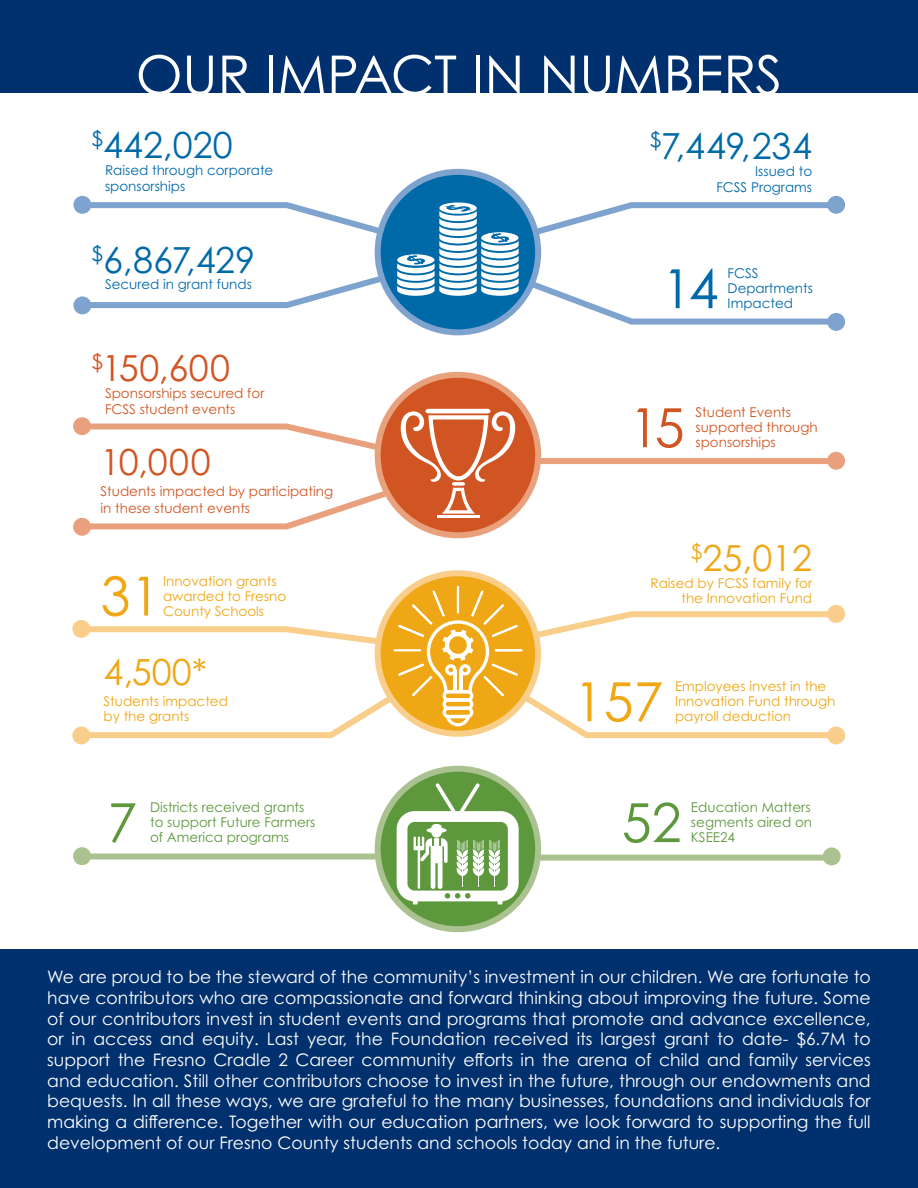
<style>
.page{position:relative;width:918px;height:1188px;background:#fff}
.page>*{position:absolute;margin:0;border:0;box-sizing:border-box;transform-origin:0 0}
.t1{font:54px "Century Gothic Pro";letter-spacing:-.005em;color:#fff}
.t2{font:54px "Century Gothic Pro";color:#efa715}
.t3{font:54px "Century Gothic Pro";color:#5e983d}
.t4{font:54px "Century Gothic Pro";color:#d15522}
.t5{font:54px "Century Gothic Pro";color:#006aa9}
.t6{font:36px "Century Gothic Pro";color:#006aa9}
.t7{font:36px "Century Gothic Pro";letter-spacing:.015em;color:#d15522}
.t8{font:36px "Century Gothic Pro";color:#efa715}
.t9{font:17.25px/20.7px "Century Gothic Pro";color:#fff;text-align:justify}
.t10{font:13.5px/15px "Century Gothic Pro";color:#efa715}
.t11{font:13.5px/15px "Century Gothic Pro";color:#d15522}
.t12{font:13.5px/15px "Century Gothic Pro";color:#5e983d}
.t13{font:13.5px/16.5px "Century Gothic Pro";color:#006aa9}
</style>
<div class="page">
<div style="left:72px;top:727px;width:18px;height:17px;background:#f8ce8a;border-radius:50%"></div>
<svg style="left:72px;top:620px;width:18px;height:18px"></svg>
<svg style="left:73px;top:296px;width:18px;height:18px"></svg>
<svg style="left:73px;top:196px;width:18px;height:18px"></svg>
<div style="left:827px;top:313px;width:18px;height:18px;background:#7ea3ce;border-radius:50%"></div>
<div style="left:827px;top:196px;width:18px;height:18px;background:#7ea3ce;border-radius:50%"></div>
<div style="left:455px;top:855px;width:377px;height:6px;background:#a9c28f"></div>
<div style="left:82px;top:853px;width:377px;height:6px;background:#a9c28f"></div>
<svg style="left:73px;top:518px;width:18px;height:18px"></svg>
<div style="left:0;top:0;width:918px;height:93px;background:#00306d"></div>
<div style="left:0;top:949px;width:918px;height:239px;background:#00306d"></div>
<div style="left:378px;top:172px;width:160px;height:160px;background:#006aa9;border-radius:50%"></div>
<svg style="left:76px;top:199px;width:766px;height:129px"></svg>
<div style="left:375px;top:169px;width:166px;height:166px;border:6px solid #7ea3ce;border-radius:50%"></div>
<svg style="left:378px;top:769px;width:160px;height:160px;fill:#5e983d"></svg>
<svg style="left:397px;top:783px;width:122px;height:121px"></svg>
<div style="left:375px;top:766px;width:166px;height:166px;border:6px solid #a9c28f;border-radius:50%"></div>
<div style="left:73px;top:417px;width:18px;height:18px;background:#e8a17c;border-radius:50%"></div>
<div style="left:459px;top:458px;width:377px;height:6px;background:#e8a17c"></div>
<div style="left:827px;top:452px;width:18px;height:18px;background:#e8a17c;border-radius:50%"></div>
<div style="left:73px;top:847px;width:18px;height:18px;background:#a9c28f;border-radius:50%"></div>
<div style="left:378px;top:375px;width:160px;height:160px;background:#d15522;border-radius:50%"></div>
<svg style="left:76px;top:409px;width:441px;height:123px"></svg>
<div style="left:375px;top:372px;width:166px;height:166px;border:6px solid #e8a17c;border-radius:50%"></div>
<div style="left:823px;top:847px;width:18px;height:18px;background:#a9c28f;border-radius:50%"></div>
<div style="left:827px;top:727px;width:18px;height:17px;background:#f8ce8a;border-radius:50%"></div>
<div style="left:827px;top:605px;width:18px;height:18px;background:#f8ce8a;border-radius:50%"></div>
<svg style="left:378px;top:573px;width:160px;height:161px"></svg>
<hr style="left:457px;top:586px;width:2px;height:27px;background:#fff">
<svg style="left:75px;top:591px;width:767px;height:150px"></svg>
<div style="left:375px;top:570px;width:166px;height:167px;border:6px solid #f8ce8a;border-radius:50%"></div>
<p class="t1" style="left:136px;top:42px;width:648px">OUR IMPACT IN NUMBERS</p>
<p class="t6" style="left:92px;top:123px;width:143px"><sup>$</sup>442,020</p>
<p class="t13" style="left:105px;top:161px;width:170px">Raised through corporate sponsorships</p>
<p class="t6" style="left:92px;top:238px;width:165px"><sup>$</sup>6,867,429</p>
<p class="t13" style="left:105px;top:276px;width:148px">Secured in grant funds</p>
<p class="t7" style="left:92px;top:346px;width:140px"><sup>$</sup>150,600</p>
<p class="t11" style="left:105px;top:385px;width:161px;line-height:16.5px">Sponsorships secured for<br>FCSS student events</p>
<p class="t7" style="left:101px;top:440px;width:112px">10,000</p>
<p class="t11" style="left:101px;top:483px;width:234px;line-height:16.5px">Students impacted by participating in these student events</p>
<p class="t2" style="left:101px;top:563px;width:61px">31</p>
<p class="t10" style="left:163px;top:573px;width:115px">Innovation grants</p>
<p class="t10" style="left:163px;top:588px;width:125px">awarded to Fresno</p>
<p class="t10" style="left:163px;top:603px;width:103px">County Schools</p>
<p class="t8" style="left:104px;top:650px;width:105px">4,500*</p>
<p class="t10" style="left:104px;top:693px;width:126px">Students impacted</p>
<p class="t10" style="left:104px;top:708px;width:87px">by the grants</p>
<p class="t6" style="left:650px;top:124px;width:164px"><sup>$</sup>7,449,234</p>
<p class="t13" style="left:755px;top:162px;width:58px">Issued to</p>
<p class="t13" style="left:716px;top:179px;width:97px">FCSS Programs</p>
<p class="t5" style="left:662px;top:256px;width:58px">14</p>
<p class="t13" style="left:728px;top:265px;width:32px">FCSS</p>
<p class="t13" style="left:728px;top:280px;width:87px">Departments</p>
<p class="t13" style="left:728px;top:295px;width:67px">Impacted</p>
<p class="t4" style="left:629px;top:395px;width:57px">15</p>
<p class="t11" style="left:696px;top:405px;width:124px">Student Events supported through sponsorships</p>
<p class="t8" style="left:691px;top:536px;width:123px"><sup>$</sup>25,012</p>
<p class="t10" style="left:651px;top:575px;width:163px;text-align:right">Raised by FCSS family for the Innovation Fund</p>
<p class="t2" style="left:574px;top:669px;width:91px">157</p>
<p class="t10" style="left:675px;top:679px;width:162px">Employees invest in the<br>Innovation Fund through payroll deduction</p>
<p class="t3" style="left:107px;top:790px;width:31px">7</p>
<p class="t12" style="left:150px;top:800px;width:167px">Districts received grants to support Future Farmers of America programs</p>
<p class="t3" style="left:622px;top:790px;width:61px">52</p>
<p class="t12" style="left:691px;top:800px;width:123px;text-align:justify">Education Matters segments aired on KSEE24</p>
<p class="t9" style="left:47px;top:966px;width:825px">We are proud to be the steward of the community’s investment in our children. We are fortunate to have contributors who are compassionate and forward thinking about improving the future. Some of our contributors invest in student events and programs that promote and advance excellence, or in access and equity. Last year, the Foundation received its largest grant to date- $6.7M to support the Fresno Cradle 2 Career community efforts in the arena of child and family services and education. Still other contributors choose to invest in the future, through our endowments and bequests. In all these ways, we are grateful to the many businesses, foundations and individuals for making a difference. Together with our education partners, we look forward to supporting the full development of our Fresno County students and schools today and in the future.</p>
</div>
